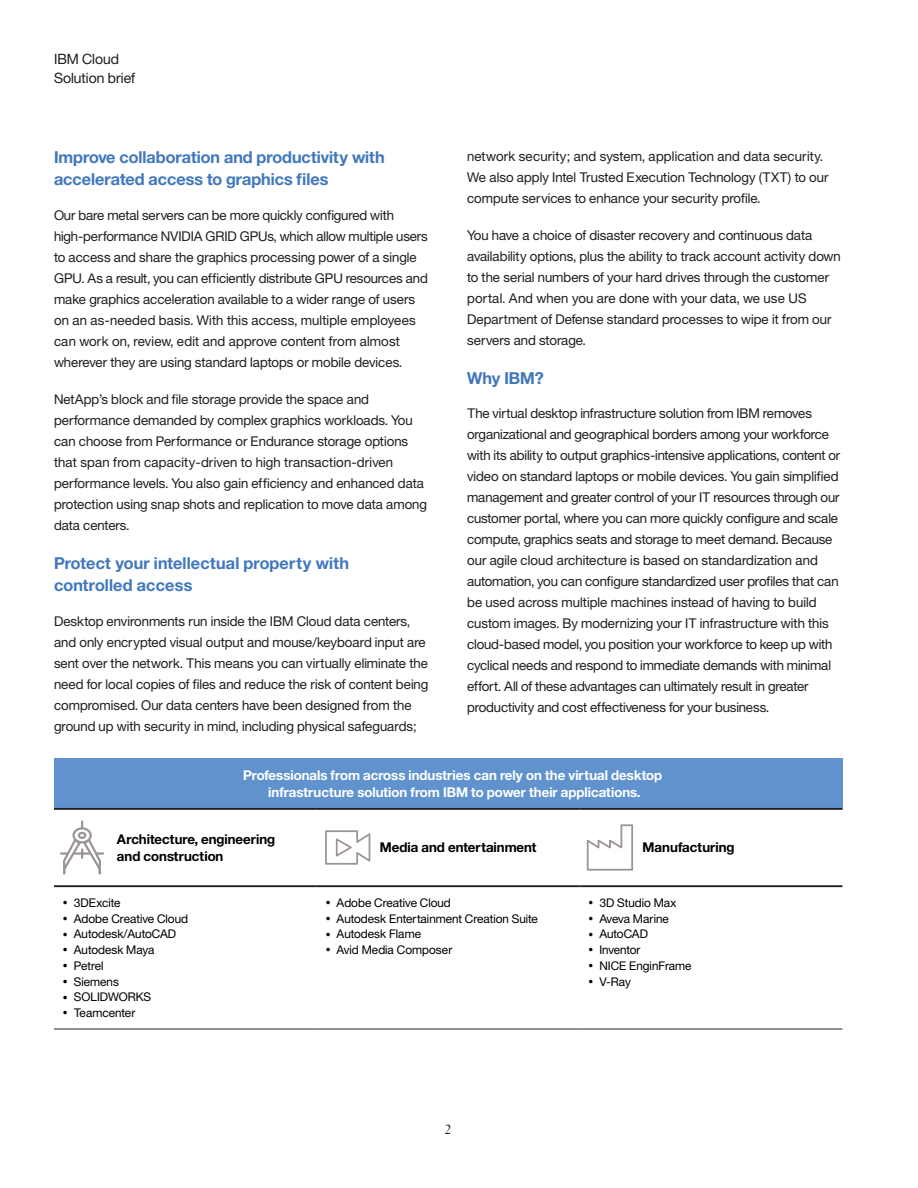
<style>
.page{position:relative;width:918px;height:1188px;background:#fff}
.page>*{position:absolute;margin:0;border:0;box-sizing:border-box;transform-origin:0 0}
._2A_head__color{font:16.5px/22.5px "Helv Neue Boldfor IBM";color:#4178bd}
.t1{font:14.25px "Helv Neue Romanfor IBM";color:#231f20}
._2C_body{font:13.5px/21px "Helv Neue Romanfor IBM";color:#231f20}
.Chart_title{font:13.5px/16.5px "Helv Neue Boldfor IBM";color:#fff;text-align:center}
.Chart_title-2{font:13.5px/16.5px "Helv Neue Boldfor IBM";color:#000}
._0B_industry_area{font:13.5px "Janson Text LT Pro";color:#231f20}
.t2{font:12px "Helv Neue Romanfor IBM";color:#000}
.s1{font-size:9.75px}
</style>
<div class="page">
<div style="left:54px;top:759px;width:788px;height:50px;background:#6092cd"></div>
<hr style="left:54px;top:1029px;width:263px;height:1px;background:#231f20">
<hr style="left:317px;top:1029px;width:263px;height:1px;background:#231f20">
<hr style="left:580px;top:1029px;width:262px;height:1px;background:#231f20">
<hr style="left:54px;top:885px;width:263px;height:2px;background:#231f20">
<hr style="left:317px;top:885px;width:263px;height:2px;background:#231f20">
<hr style="left:580px;top:885px;width:262px;height:2px;background:#231f20">
<hr style="left:54px;top:808px;width:263px;height:2px;background:#231f20">
<hr style="left:317px;top:808px;width:263px;height:2px;background:#231f20">
<hr style="left:580px;top:808px;width:262px;height:2px;background:#231f20">
<svg style="left:587px;top:824px;width:46px;height:47px"></svg>
<svg style="left:325px;top:830px;width:45px;height:35px"></svg>
<hr style="left:61px;top:852px;width:42px;height:3px;background:#9d9494">
<svg style="left:62px;top:822px;width:40px;height:53px"></svg>
<div style="left:78px;top:832px;width:8px;height:7px;border:2px solid #9d9494;border-radius:50%"></div>
<p class="t1" style="left:54px;top:50px;width:66px">IBM Cloud</p>
<p class="t1" style="left:54px;top:69px;width:83px">Solution brief</p>
<p class="_2A_head__color" style="left:54px;top:145px;width:332px">Improve collaboration and productivity with accelerated access to graphics files</p>
<p class="_2C_body" style="left:54px;top:204px;width:375px">Our bare metal servers can be more quickly configured with high-performance NVIDIA GRID GPUs, which allow multiple users to access and share the graphics processing power of a single GPU. As a result, you can efficiently distribute GPU resources and make graphics acceleration available to a wider range of users on an as-needed basis. With this access, multiple employees can work on, review, edit and approve content from almost wherever they are using standard laptops or mobile devices.</p>
<p class="_2C_body" style="left:54px;top:389px;width:374px">NetApp’s block and file storage provide the space and performance demanded by complex graphics workloads. You can choose from Performance or Endurance storage options that span from capacity-driven to high transaction-driven performance levels. You also gain efficiency and enhanced data protection using snap shots and replication to move data among data centers.</p>
<p class="_2A_head__color" style="left:54px;top:551px;width:297px">Protect your intellectual property with controlled access</p>
<p class="_2C_body" style="left:54px;top:610px;width:376px">Desktop environments run inside the IBM Cloud data centers, and only encrypted visual output and mouse/keyboard input are sent over the network. This means you can virtually eliminate the need for local copies of files and reduce the risk of content being compromised. Our data centers have been designed from the ground up with security in mind, including physical safeguards;</p>
<p class="_2C_body" style="left:467px;top:145px;width:363px">network security; and system, application and data security.<br>We also apply Intel Trusted Execution Technology (TXT) to our compute services to enhance your security profile.</p>
<p class="_2C_body" style="left:467px;top:224px;width:375px">You have a choice of disaster recovery and continuous data availability options, plus the ability to track account activity down to the serial numbers of your hard drives through the customer portal. And when you are done with your data, we use US Department of Defense standard processes to wipe it from our servers and storage.</p>
<p class="_2A_head__color" style="left:467px;top:366px;width:78px">Why IBM?</p>
<p class="_2C_body" style="left:467px;top:403px;width:375px">The virtual desktop infrastructure solution from IBM removes organizational and geographical borders among your workforce with its ability to output graphics-intensive applications, content or video on standard laptops or mobile devices. You gain simplified management and greater control of your IT resources through our customer portal, where you can more quickly configure and scale compute, graphics seats and storage to meet demand. Because our agile cloud architecture is based on standardization and automation, you can configure standardized user profiles that can be used across multiple machines instead of having to build custom images. By modernizing your IT infrastructure with this cloud-based model, you position your workforce to keep up with cyclical needs and respond to immediate demands with minimal effort. All of these advantages can ultimately result in greater productivity and cost effectiveness for your business.</p>
<p class="Chart_title" style="left:243px;top:767px;width:420px">Professionals from across industries can rely on the virtual desktop infrastructure solution from IBM to power their applications.</p>
<p class="Chart_title-2" style="left:117px;top:831px;width:160px">Architecture, engineering and construction</p>
<p class="Chart_title-2" style="left:380px;top:839px;width:158px">Media and entertainment</p>
<p class="Chart_title-2" style="left:643px;top:839px;width:93px">Manufacturing</p>
<p class="t2" style="left:63px;top:895px;width:59px"><span class="s1">•</span> 3DExcite</p>
<p class="t2" style="left:63px;top:911px;width:127px"><span class="s1">•</span> Adobe Creative Cloud</p>
<p class="t2" style="left:63px;top:927px;width:115px"><span class="s1">•</span> Autodesk/AutoCAD</p>
<p class="t2" style="left:63px;top:942px;width:93px"><span class="s1">•</span> Autodesk Maya</p>
<p class="t2" style="left:63px;top:958px;width:42px"><span class="s1">•</span> Petrel</p>
<p class="t2" style="left:63px;top:974px;width:57px"><span class="s1">•</span> Siemens</p>
<p class="t2" style="left:63px;top:990px;width:90px"><span class="s1">•</span> SOLIDWORKS</p>
<p class="t2" style="left:63px;top:1005px;width:74px"><span class="s1">•</span> Teamcenter</p>
<p class="t2" style="left:326px;top:895px;width:127px"><span class="s1">•</span> Adobe Creative Cloud</p>
<p class="t2" style="left:326px;top:911px;width:214px"><span class="s1">•</span> Autodesk Entertainment Creation Suite</p>
<p class="t2" style="left:326px;top:927px;width:97px"><span class="s1">•</span> Autodesk Flame</p>
<p class="t2" style="left:326px;top:942px;width:128px"><span class="s1">•</span> Avid Media Composer</p>
<p class="t2" style="left:589px;top:895px;width:89px"><span class="s1">•</span> 3D Studio Max</p>
<p class="t2" style="left:589px;top:911px;width:82px"><span class="s1">•</span> Aveva Marine</p>
<p class="t2" style="left:589px;top:927px;width:61px"><span class="s1">•</span> AutoCAD</p>
<p class="t2" style="left:589px;top:942px;width:53px"><span class="s1">•</span> Inventor</p>
<p class="t2" style="left:589px;top:958px;width:105px"><span class="s1">•</span> NICE EnginFrame</p>
<p class="t2" style="left:589px;top:974px;width:44px"><span class="s1">•</span> V-Ray</p>
<p class="_0B_industry_area" style="left:445px;top:1121px;width:9px">2</p>
</div>
